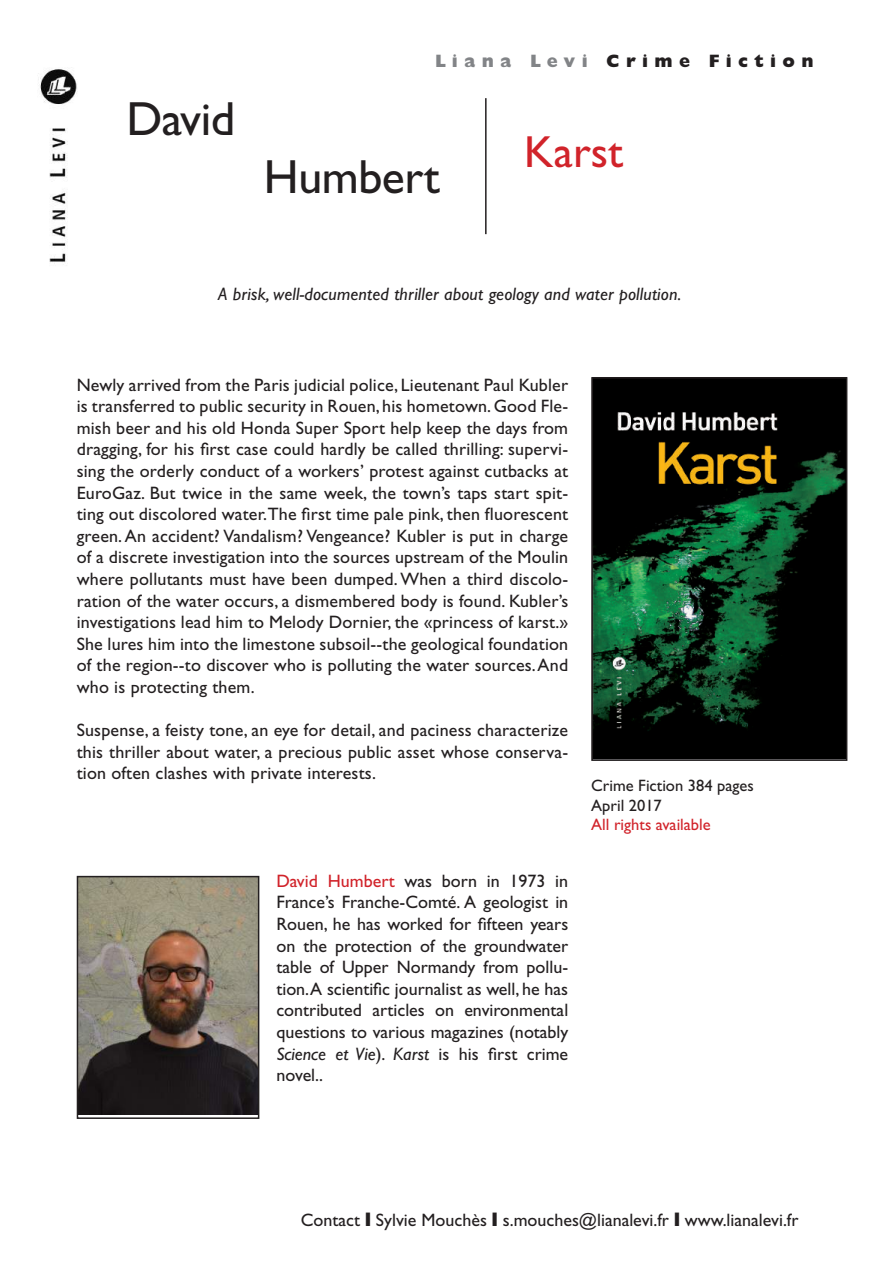
<style>
.page{position:relative;width:893px;height:1263px;background:#fff}
.page>*{position:absolute;margin:0;border:0;box-sizing:border-box;transform-origin:0 0}
.t1{font:48px "Gill Sans";letter-spacing:-.01em;color:#231f20}
.t2{font:45px "Gill Sans";color:#d1232a}
.t3{font:18px/21.6px "Gill Sans";color:#231f20;text-align:justify}
.t4{font:italic 18px "Gill Sans";letter-spacing:.01em;color:#231f20}
.t5{font:800 18px "Gill Sans";letter-spacing:.35em;color:#231f20}
.t6{font:16.5px/19.8px "Gill Sans";color:#231f20}
.t7{font:16.5px "Gill Sans";color:#d1232a}
.s1{color:#828487}
.s2{color:#d1232a}
.s3{font-style:italic}
.s4{font-weight:800;font-stretch:condensed}
</style>
<div class="page">
<img style="left:38px;top:69px;width:40px;height:195px">
<hr style="left:485px;top:98px;width:2px;height:136px;background:#231f20">
<img style="left:594px;top:380px;width:250px;height:378px">
<div style="left:591px;top:377px;width:256px;height:384px;border:2px solid #231f20"></div>
<img style="left:80px;top:879px;width:176px;height:236px">
<div style="left:77px;top:876px;width:182px;height:243px;border:2px solid #231f20"></div>
<h1 class="t1" style="left:126px;top:91px;width:110px">David</h1>
<p class="t5" style="left:435px;top:50px;width:380px"><span class="s1">Liana Levi</span> Crime Fiction</p>
<h1 class="t1" style="left:264px;top:149px;width:178px">Humbert</h1>
<h2 class="t2" style="left:524px;top:126px;width:100px">Karst</h2>
<p class="t4" style="left:218px;top:284px;width:465px">A brisk, well-documented thriller about geology and water pollution.</p>
<p class="t3" style="left:77px;top:374px;width:493px">Newly arrived from the Paris judicial police, Lieutenant Paul Kubler is transferred to public security in Rouen, his hometown. Good Fle&shy;mish beer and his old Honda Super Sport help keep the days from dragging, for his first case could hardly be called thrilling: supervi&shy;sing the orderly conduct of a workers’ protest against cutbacks at EuroGaz. But twice in the same week, the town’s taps start spit&shy;ting out discolored water.The first time pale pink, then fluorescent green. An accident? Vandalism? Vengeance? Kubler is put in charge of a discrete investigation into the sources upstream of the Moulin where pollutants must have been dumped. When a third discolo&shy;ration of the water occurs, a dismembered body is found. Kubler’s investigations lead him to Melody Dornier, the «princess of karst.» She lures him into the limestone subsoil--the geological foundation of the region--to discover who is polluting the water sources. And who is protecting them.</p>
<p class="t3" style="left:77px;top:719px;width:493px">Suspense, a feisty tone, an eye for detail, and paciness characterize this thriller about water, a precious public asset whose conserva&shy;tion often clashes with private interests.</p>
<p class="t3" style="left:276px;top:870px;width:293px"><span class="s2">David Humbert</span> was born in 1973 in France’s Franche-Comté. A geologist in Rouen, he has worked for fifteen years on the protection of the groundwater table of Upper Normandy from pollu&shy;tion. A scientific journalist as well, he has contributed articles on environmental questions to various magazines (notably <span class="s3">Science et Vie</span>). <span class="s3">Karst</span> is his first crime novel..</p>
<p class="t6" style="left:591px;top:775px;width:164px">Crime Fiction 384 pages<br>April 2017</p>
<p class="t7" style="left:591px;top:815px;width:121px">All rights available</p>
<p class="t3" style="left:301px;top:1209px;width:499px">Contact <span class="s4">I</span> Sylvie Mouchès <span class="s4">I</span> s.mouches@lianalevi.fr <span class="s4">I</span> www.lianalevi.fr</p>
</div>
